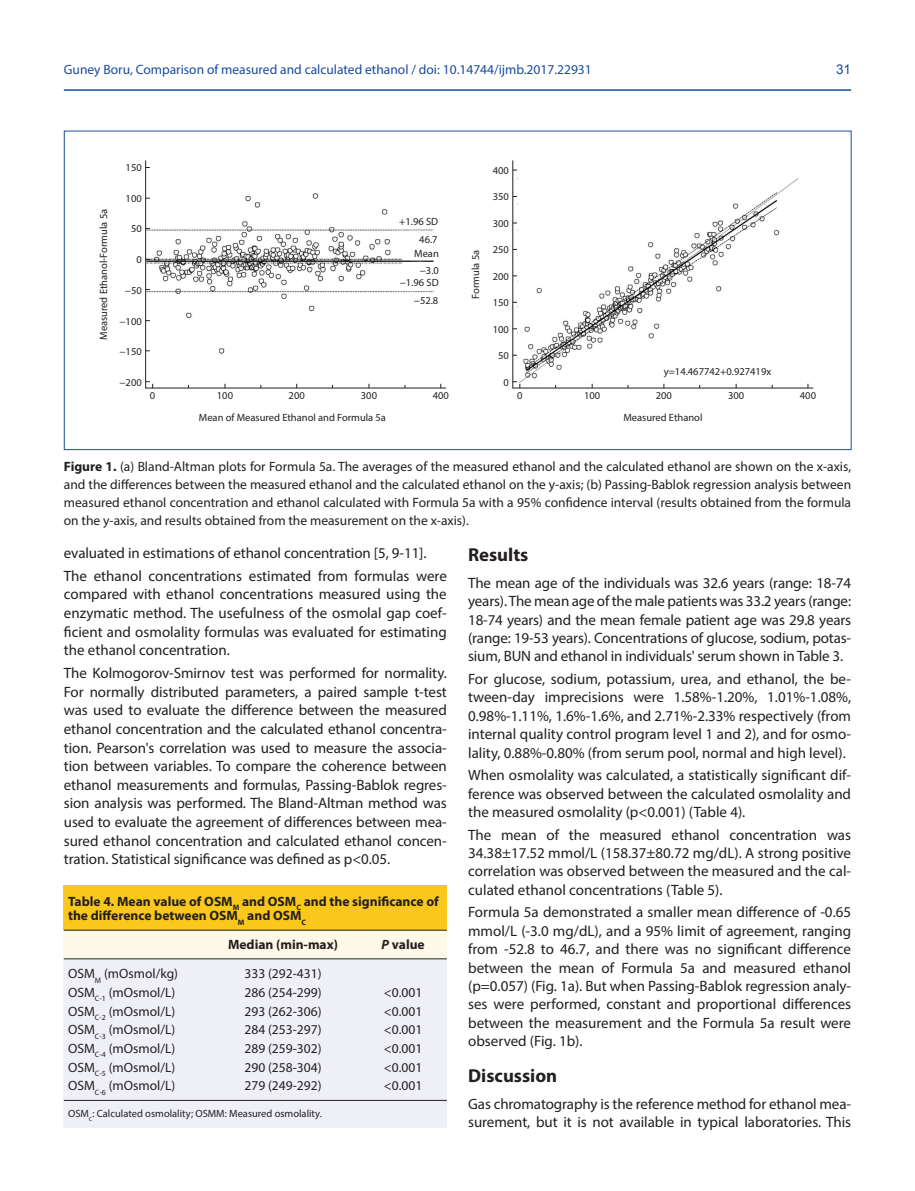
<style>
.page{position:relative;width:915px;height:1191px;background:#fff}
.page>*{position:absolute;margin:0;border:0;box-sizing:border-box;transform-origin:0 0}
.t1{font:700 18.75px "Myriad Pro";color:#231f20}
.t2{font:15px/18.5px "Myriad Pro";letter-spacing:-.005em;color:#231f20;text-align:justify}
.t3{font:13.5px/18px "Myriad Pro";color:#231f20;text-align:justify}
.t4{font:700 13.5px/14.4px "Myriad Pro";color:#231f20}
.t5{font:13.5px "Myriad Pro";color:#1b4a9e}
.t6{font:13.5px "Arial";color:#1b4a9e}
.t7{font:10.5px/17.9px "Myriad Pro";color:#231f20;text-align:right}
.s1{font-weight:700}
.s2{font-style:italic}
</style>
<div class="page">
<hr style="left:64px;top:89px;width:786px;height:2px;background:#1b4a9e">
<svg style="left:145px;top:160px;width:301px;height:228px"></svg>
<svg style="left:145px;top:381px;width:8px;height:7px"></svg>
<svg style="left:512px;top:160px;width:301px;height:228px"></svg>
<svg style="left:512px;top:381px;width:8px;height:7px"></svg>
<div style="left:64px;top:885px;width:382px;height:45px;background:#fac71b"></div>
<div style="left:64px;top:930px;width:382px;height:28px;background:#fef9e8"></div>
<div style="left:64px;top:959px;width:382px;height:168px;background:#eff0f7"></div>
<hr style="left:64px;top:930px;width:382px;height:1px;background:#231f20">
<hr style="left:64px;top:958px;width:382px;height:1px;background:#231f20">
<hr style="left:64px;top:1100px;width:382px;height:1px;background:#231f20">
<p class="t5" style="left:64px;top:61px;width:529px">Guney Boru, Comparison of measured and calculated ethanol / doi: 10.14744/ijmb.2017.22931</p>
<p class="t6" style="left:835px;top:60px;width:17px">31</p>
<p class="t7" style="left:126px;top:159px;width:18px">150</p>
<p class="t7" style="left:126px;top:189px;width:18px">100</p>
<p class="t7" style="left:95px;top:340px;width:133px;rotate:-90deg">Measured Ethanol-Formula 5a</p>
<p class="t7" style="left:399px;top:212px;width:40px">+1.96 SD<br>46.7</p>
<p class="t7" style="left:131px;top:220px;width:12px">50</p>
<p class="t7" style="left:414px;top:246px;width:26px;line-height:16.4px;text-align:center">Mean −3.0</p>
<p class="t7" style="left:399px;top:273px;width:40px">−1.96 SD −52.8</p>
<p class="t7" style="left:136px;top:251px;width:7px">0</p>
<p class="t7" style="left:125px;top:281px;width:19px">−50</p>
<p class="t7" style="left:119px;top:312px;width:24px">−100</p>
<p class="t7" style="left:119px;top:342px;width:24px">−150</p>
<p class="t7" style="left:119px;top:373px;width:24px">−200</p>
<p class="t7" style="left:150px;top:386px;width:7px">0</p>
<p class="t7" style="left:288px;top:386px;width:18px">200</p>
<p class="t7" style="left:361px;top:386px;width:18px">300</p>
<p class="t7" style="left:432px;top:386px;width:18px">400</p>
<p class="t7" style="left:199px;top:408px;width:189px">Mean of Measured Ethanol and Formula 5a</p>
<p class="t7" style="left:217px;top:386px;width:18px">100</p>
<p class="t7" style="left:466px;top:299px;width:50px;rotate:-90deg">Formula 5a</p>
<p class="t7" style="left:492px;top:161px;width:18px">400</p>
<p class="t7" style="left:492px;top:188px;width:18px">350</p>
<p class="t7" style="left:492px;top:214px;width:18px">300</p>
<p class="t7" style="left:492px;top:241px;width:18px">250</p>
<p class="t7" style="left:492px;top:267px;width:18px">200</p>
<p class="t7" style="left:492px;top:294px;width:18px">150</p>
<p class="t7" style="left:492px;top:320px;width:18px">100</p>
<p class="t7" style="left:498px;top:346px;width:12px">50</p>
<p class="t7" style="left:503px;top:373px;width:7px">0</p>
<p class="t7" style="left:517px;top:386px;width:7px">0</p>
<p class="t7" style="left:584px;top:386px;width:18px">100</p>
<p class="t7" style="left:663px;top:362px;width:109px">y=14.467742+0.927419x</p>
<p class="t7" style="left:655px;top:386px;width:18px">200</p>
<p class="t7" style="left:727px;top:386px;width:18px">300</p>
<p class="t7" style="left:799px;top:386px;width:18px">400</p>
<p class="t7" style="left:623px;top:408px;width:81px">Measured Ethanol</p>
<p class="t3" style="left:64px;top:458px;width:788px"><span class="s1">Figure 1.</span> (a) Bland-Altman plots for Formula 5a. The averages of the measured ethanol and the calculated ethanol are shown on the x-axis, and the differences between the measured ethanol and the calculated ethanol on the y-axis; (b) Passing-Bablok regression analysis between measured ethanol concentration and ethanol calculated with Formula 5a with a 95% confidence interval (results obtained from the formula on the y-axis, and results obtained from the measurement on the x-axis).</p>
<p class="t2" style="left:64px;top:541px;width:384px;line-height:22.8px">evaluated in estimations of ethanol concentration [5, 9-11].<br>The ethanol concentrations estimated from formulas were</p>
<p class="t2" style="left:64px;top:585px;width:384px">compared with ethanol concentrations measured using the enzymatic method. The usefulness of the osmolal gap coef&shy;ficient and osmolality formulas was evaluated for estimating the ethanol concentration.</p>
<p class="t2" style="left:64px;top:663px;width:384px">The Kolmogorov-Smirnov test was performed for normality.<br>For normally distributed parameters, a paired sample t-test was used to evaluate the difference between the measured ethanol concentration and the calculated ethanol concentra&shy;tion. Pearson's correlation was used to measure the associa&shy;tion between variables. To compare the coherence between ethanol measurements and formulas, Passing-Bablok regres&shy;sion analysis was performed. The Bland-Altman method was used to evaluate the agreement of differences between mea&shy;sured ethanol concentration and calculated ethanol concen&shy;tration. Statistical significance was defined as p&lt;0.05.</p>
<p class="t4" style="left:68px;top:893px;width:372px">Table 4. Mean value of OSM<sub>M</sub> and OSM<sub>C</sub> and the significance of the difference between OSM<sub>M</sub> and OSM<sub>C</sub></p>
<p class="t4" style="left:228px;top:936px;width:111px">Median (min-max)</p>
<p class="t4" style="left:381px;top:936px;width:45px"><span class="s2">P</span> value</p>
<p class="t3" style="left:68px;top:964px;width:111px">OSM<sub>M</sub> (mOsmol/kg)</p>
<p class="t3" style="left:244px;top:964px;width:79px">333 (292-431)</p>
<p class="t3" style="left:68px;top:983px;width:109px">OSM<sub>C-1</sub> (mOsmol/L)</p>
<p class="t3" style="left:244px;top:983px;width:79px">286 (254-299)</p>
<p class="t3" style="left:383px;top:983px;width:40px">&lt;0.001</p>
<p class="t3" style="left:68px;top:1001px;width:109px">OSM<sub>C-2</sub> (mOsmol/L)</p>
<p class="t3" style="left:244px;top:1001px;width:79px">293 (262-306)</p>
<p class="t3" style="left:383px;top:1001px;width:40px">&lt;0.001</p>
<p class="t3" style="left:68px;top:1020px;width:109px">OSM<sub>C-3</sub> (mOsmol/L)</p>
<p class="t3" style="left:244px;top:1020px;width:79px">284 (253-297)</p>
<p class="t3" style="left:383px;top:1020px;width:40px">&lt;0.001</p>
<p class="t3" style="left:68px;top:1039px;width:109px">OSM<sub>C-4</sub> (mOsmol/L)</p>
<p class="t3" style="left:244px;top:1039px;width:79px">289 (259-302)</p>
<p class="t3" style="left:383px;top:1039px;width:40px">&lt;0.001</p>
<p class="t3" style="left:68px;top:1057px;width:109px">OSM<sub>C-5</sub> (mOsmol/L)</p>
<p class="t3" style="left:244px;top:1057px;width:79px">290 (258-304)</p>
<p class="t3" style="left:383px;top:1057px;width:40px">&lt;0.001</p>
<p class="t3" style="left:68px;top:1076px;width:109px">OSM<sub>C-6</sub> (mOsmol/L)</p>
<p class="t3" style="left:244px;top:1076px;width:79px">279 (249-292)</p>
<p class="t3" style="left:383px;top:1076px;width:40px">&lt;0.001</p>
<p class="t7" style="left:68px;top:1104px;width:255px">OSM<sub>C</sub>: Calculated osmolality; OSMM: Measured osmolality.</p>
<p class="t1" style="left:468px;top:542px;width:62px">Results</p>
<p class="t2" style="left:468px;top:573px;width:384px">The mean age of the individuals was 32.6 years (range: 18-74 years). The mean age of the male patients was 33.2 years (range:<br>18-74 years) and the mean female patient age was 29.8 years (range: 19-53 years). Concentrations of glucose, sodium, potas&shy;sium, BUN and ethanol in individuals' serum shown in Table 3.</p>
<p class="t2" style="left:468px;top:669px;width:384px">For glucose, sodium, potassium, urea, and ethanol, the be&shy;tween-day imprecisions were 1.58%-1.20%, 1.01%-1.08%, 0.98%-1.11%, 1.6%-1.6%, and 2.71%-2.33% respectively (from internal quality control program level 1 and 2), and for osmo&shy;lality, 0.88%-0.80% (from serum pool, normal and high level).</p>
<p class="t2" style="left:468px;top:765px;width:384px">When osmolality was calculated, a statistically significant dif&shy;ference was observed between the calculated osmolality and the measured osmolality (p&lt;0.001) (Table 4).</p>
<p class="t2" style="left:468px;top:825px;width:384px">The mean of the measured ethanol concentration was 34.38±17.52 mmol/L (158.37±80.72 mg/dL). A strong positive correlation was observed between the measured and the cal&shy;culated ethanol concentrations (Table 5).</p>
<p class="t2" style="left:468px;top:903px;width:384px">Formula 5a demonstrated a smaller mean difference of -0.65 mmol/L (-3.0 mg/dL), and a 95% limit of agreement, ranging from -52.8 to 46.7, and there was no significant difference between the mean of Formula 5a and measured ethanol (p=0.057) (Fig. 1a). But when Passing-Bablok regression analy&shy;ses were performed, constant and proportional differences between the measurement and the Formula 5a result were observed (Fig. 1b).</p>
<p class="t1" style="left:468px;top:1063px;width:91px">Discussion</p>
<p class="t2" style="left:468px;top:1094px;width:384px">Gas chromatography is the reference method for ethanol mea&shy;surement, but it is not available in typical laboratories. This</p>
</div>
